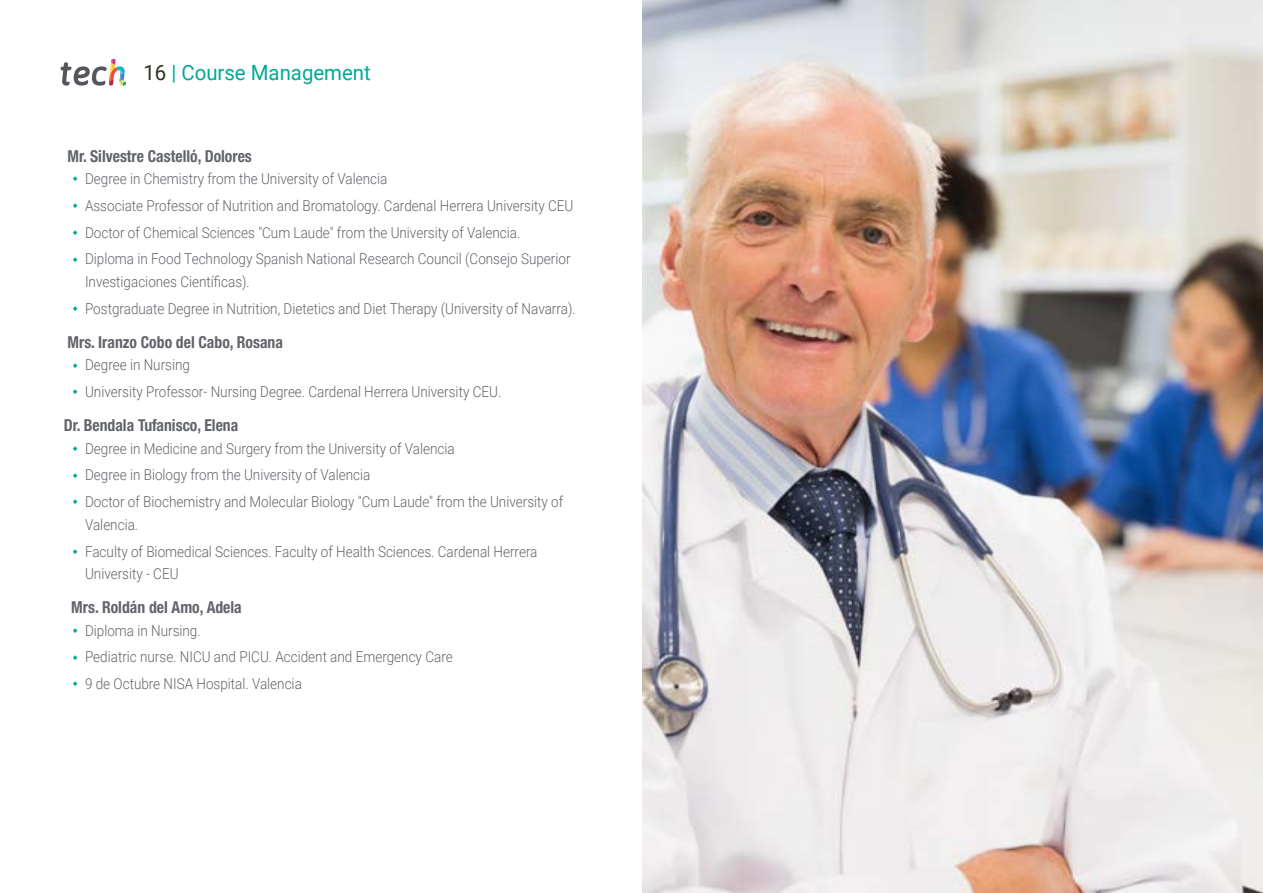
<style>
.page{position:relative;width:1263px;height:893px;background:#fff}
.page>*{position:absolute;margin:0;border:0;box-sizing:border-box;transform-origin:0 0}
.t1{font:21px "Roboto";color:#00a996}
.t2{font:700 condensed 16.5px "Helvetica Neue LT Std";color:#61646a;scale:.95 1}
.t3{font:300 15px/26.7px "Roboto";color:#61646a;scale:.9 1}
.s1{color:#312e20}
</style>
<div class="page">
<img style="left:642px;top:0;width:621px;height:893px">
<svg style="left:61px;top:59px;width:65px;height:27px"></svg>
<h1 class="t1" style="left:144px;top:57px;width:229px"><span class="s1">16</span> | Course Management</h1>
<p class="t2" style="left:68px;top:146px;width:196px">Mr. Silvestre Castelló, Dolores</p>
<p class="t3" style="left:85px;top:165px;width:544px">Degree in Chemistry from the University of Valencia<br>Associate Professor of Nutrition and Bromatology. Cardenal Herrera University CEU Doctor of Chemical Sciences "Cum Laude" from the University of Valencia.<br>Diploma in Food Technology Spanish National Research Council (Consejo Superior</p>
<p class="t3" style="left:85px;top:268px;width:547px">Investigaciones Científicas).<br>Postgraduate Degree in Nutrition, Dietetics and Diet Therapy (University of Navarra).</p>
<p class="t2" style="left:68px;top:332px;width:228px">Mrs. Iranzo Cobo del Cabo, Rosana</p>
<p class="t3" style="left:85px;top:351px;width:464px">Degree in Nursing<br>University Professor- Nursing Degree. Cardenal Herrera University CEU.</p>
<p class="t2" style="left:64px;top:415px;width:185px">Dr. Bendala Tufanisco, Elena</p>
<p class="t3" style="left:85px;top:434px;width:533px">Degree in Medicine and Surgery from the University of Valencia<br>Degree in Biology from the University of Valencia<br>Doctor of Biochemistry and Molecular Biology "Cum Laude" from the University of</p>
<p class="t3" style="left:85px;top:510px;width:504px">Valencia.<br>Faculty of Biomedical Sciences. Faculty of Health Sciences. Cardenal Herrera</p>
<p class="t3" style="left:85px;top:560px;width:105px">University - CEU</p>
<p class="t2" style="left:71px;top:597px;width:181px">Mrs. Roldán del Amo, Adela</p>
<p class="t3" style="left:85px;top:616px;width:410px">Diploma in Nursing.<br>Pediatric nurse. NICU and PICU. Accident and Emergency Care<br>9 de Octubre NISA Hospital. Valencia</p>
</div>
